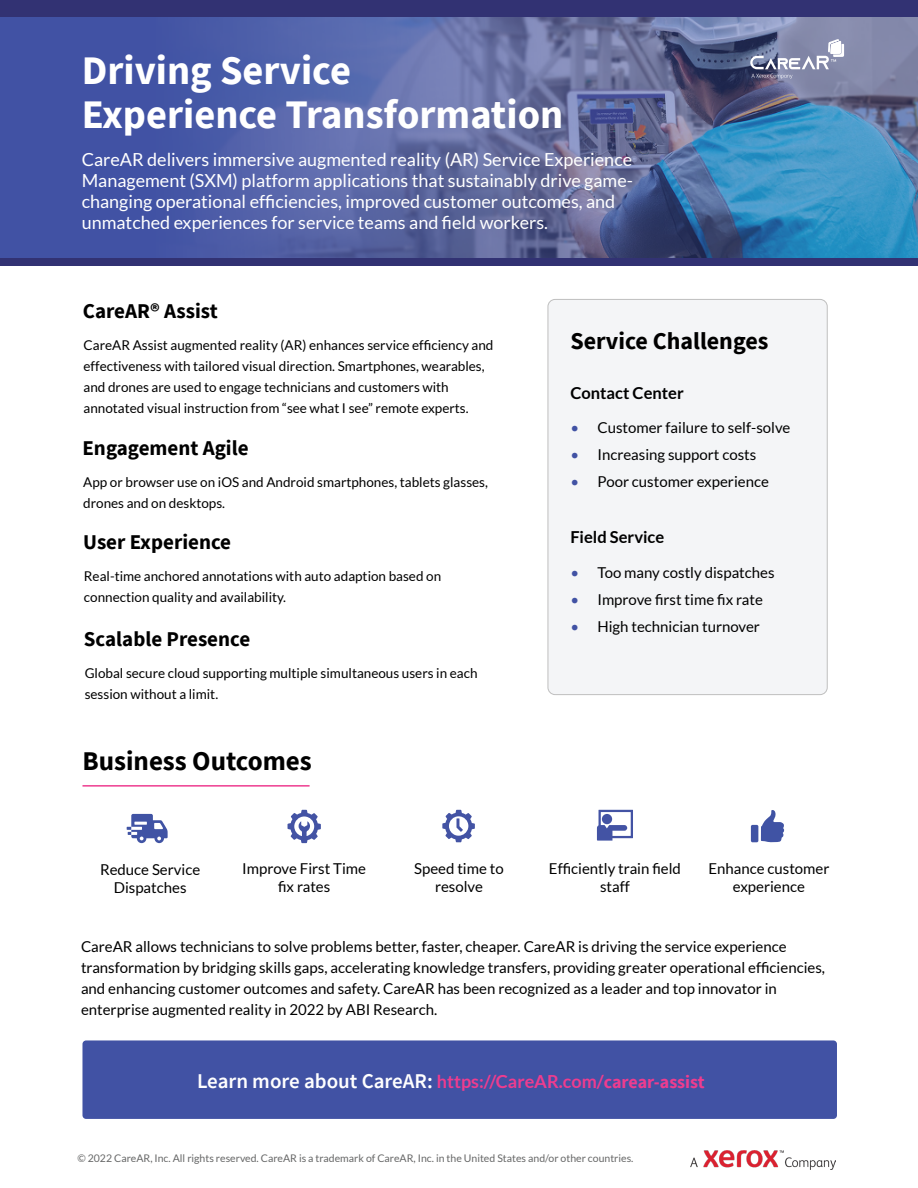
<style>
.page{position:relative;width:918px;height:1188px;background:#fff}
.page>*{position:absolute;margin:0;border:0;box-sizing:border-box;transform-origin:0 0}
.t1{font:700 40.5px/43.5px "Source Sans Pro";color:#fff}
.t2{font:700 27px "Source Sans Pro";color:#000}
.t3{font:700 24px "Source Sans Pro";color:#000}
.t4{font:700 21px "Source Sans Pro";color:#000}
.t5{font:600 21px "Source Sans Pro";color:#fff}
.t6{font:18px/21px "Lato";color:#fff}
.t7{font:700 16.5px "Lato";color:#000}
.t8{font:15px/18px "Lato";color:#000;text-align:center}
.t9{font:13.5px/21px "Lato";color:#000}
.t10{font:10.5px "Lato";color:#666767}
.s1{color:#4152a4}
.s2{font-family:"Lato";font-weight:700;font-size:18px;color:#ee3c8f}
.s3{font-weight:700;font-size:18px;color:#ee3c8f}
</style>
<div class="page">
<img style="left:691px;top:1151px;width:145px;height:18px">
<div style="left:548px;top:299px;width:279px;height:396px;background:#f4f5f7;border-radius:7px"></div>
<div style="left:548px;top:299px;width:279px;height:396px;border:1px solid #bfbfbf;border-radius:7px"></div>
<div style="left:0;top:0;width:918px;height:259px;background:#4152a4"></div>
<img style="left:156px;top:16px;width:762px;height:242px">
<hr style="left:82px;top:785px;width:228px;height:2px;background:#ee3c8f">
<div style="left:82px;top:1040px;width:755px;height:79px;background:#4152a4;border-radius:4px"></div>
<svg style="left:750px;top:39px;width:94px;height:40px;background:#8b90ac"></svg>
<div style="left:0;top:0;width:918px;height:16px;background:#323273"></div>
<div style="left:0;top:258px;width:918px;height:8px;background:#323273"></div>
<svg style="left:127px;top:814px;width:41px;height:29px"></svg>
<svg style="left:288px;top:810px;width:33px;height:33px"></svg>
<svg style="left:442px;top:810px;width:33px;height:32px"></svg>
<svg style="left:597px;top:810px;width:36px;height:31px"></svg>
<svg style="left:761px;top:810px;width:23px;height:32px"></svg>
<div style="left:751px;top:825px;width:7px;height:17px;background:#4053a4;border-radius:2px"></div>
<h1 class="t1" style="left:82px;top:49px;width:483px">Driving Service<br>Experience Transformation</h1>
<p class="t6" style="left:82px;top:149px;width:553px">CareAR delivers immersive augmented reality (AR) Service Experience Management (SXM) platform applications that sustainably drive game&shy;changing operational efficiencies, improved customer outcomes, and unmatched experiences for service teams and field workers.</p>
<h3 class="t4" style="left:83px;top:297px;width:136px">CareAR® Assist</h3>
<p class="t9" style="left:84px;top:334px;width:411px">CareAR Assist augmented reality (AR) enhances service efficiency and effectiveness with tailored visual direction. Smartphones, wearables, and drones are used to engage technicians and customers with annotated visual instruction from “see what I see” remote experts.</p>
<h3 class="t3" style="left:570px;top:325px;width:200px">Service Challenges</h3>
<p class="t8" style="left:570px;top:419px;width:221px"><span class="s1">•</span> Customer failure to self-solve</p>
<p class="t8" style="left:570px;top:446px;width:187px"><span class="s1">•</span> Increasing support costs</p>
<p class="t8" style="left:570px;top:473px;width:200px"><span class="s1">•</span> Poor customer experience</p>
<p class="t7" style="left:570px;top:383px;width:115px">Contact Center</p>
<h3 class="t4" style="left:82px;top:434px;width:168px">Engagement Agile</h3>
<p class="t9" style="left:83px;top:471px;width:406px">App or browser use on iOS and Android smartphones, tablets glasses, drones and on desktops.</p>
<h3 class="t4" style="left:83px;top:528px;width:149px">User Experience</h3>
<p class="t9" style="left:84px;top:566px;width:359px">Real-time anchored annotations with auto adaption based on connection quality and availability.</p>
<h3 class="t4" style="left:84px;top:625px;width:168px">Scalable Presence</h3>
<p class="t9" style="left:85px;top:663px;width:394px">Global secure cloud supporting multiple simultaneous users in each session without a limit.</p>
<p class="t7" style="left:570px;top:528px;width:95px">Field Service</p>
<p class="t8" style="left:570px;top:563px;width:206px"><span class="s1">•</span> Too many costly dispatches</p>
<p class="t8" style="left:570px;top:590px;width:194px"><span class="s1">•</span> Improve first time fix rate</p>
<p class="t8" style="left:570px;top:617px;width:191px"><span class="s1">•</span> High technician turnover</p>
<h2 class="t2" style="left:82px;top:743px;width:231px">Business Outcomes</h2>
<p class="t8" style="left:100px;top:860px;width:102px">Reduce Service<br>Dispatches</p>
<p class="t8" style="left:242px;top:860px;width:125px">Improve First Time fix rates</p>
<p class="t8" style="left:414px;top:859px;width:91px">Speed time to resolve</p>
<p class="t8" style="left:549px;top:859px;width:134px">Efficiently train field staff</p>
<p class="t8" style="left:708px;top:859px;width:123px">Enhance customer experience</p>
<p class="t8" style="left:81px;top:936px;width:746px;line-height:21px;text-align:left">CareAR allows technicians to solve problems better, faster, cheaper. CareAR is driving the service experience transformation by bridging skills gaps, accelerating knowledge transfers, providing greater operational efficiencies, and enhancing customer outcomes and safety. CareAR has been recognized as a leader and top innovator in enterprise augmented reality in 2022 by ABI Research.</p>
<h3 class="t5" style="left:197px;top:1067px;width:509px">Learn more about CareAR: <span class="s2">https://CareAR.com/</span><span class="s3">carear-assist</span></h3>
<p class="t10" style="left:77px;top:1153px;width:558px">© 2022 CareAR, Inc. All rights reserved. CareAR is a trademark of CareAR, Inc. in the United States and/or other countries.</p>
</div>
